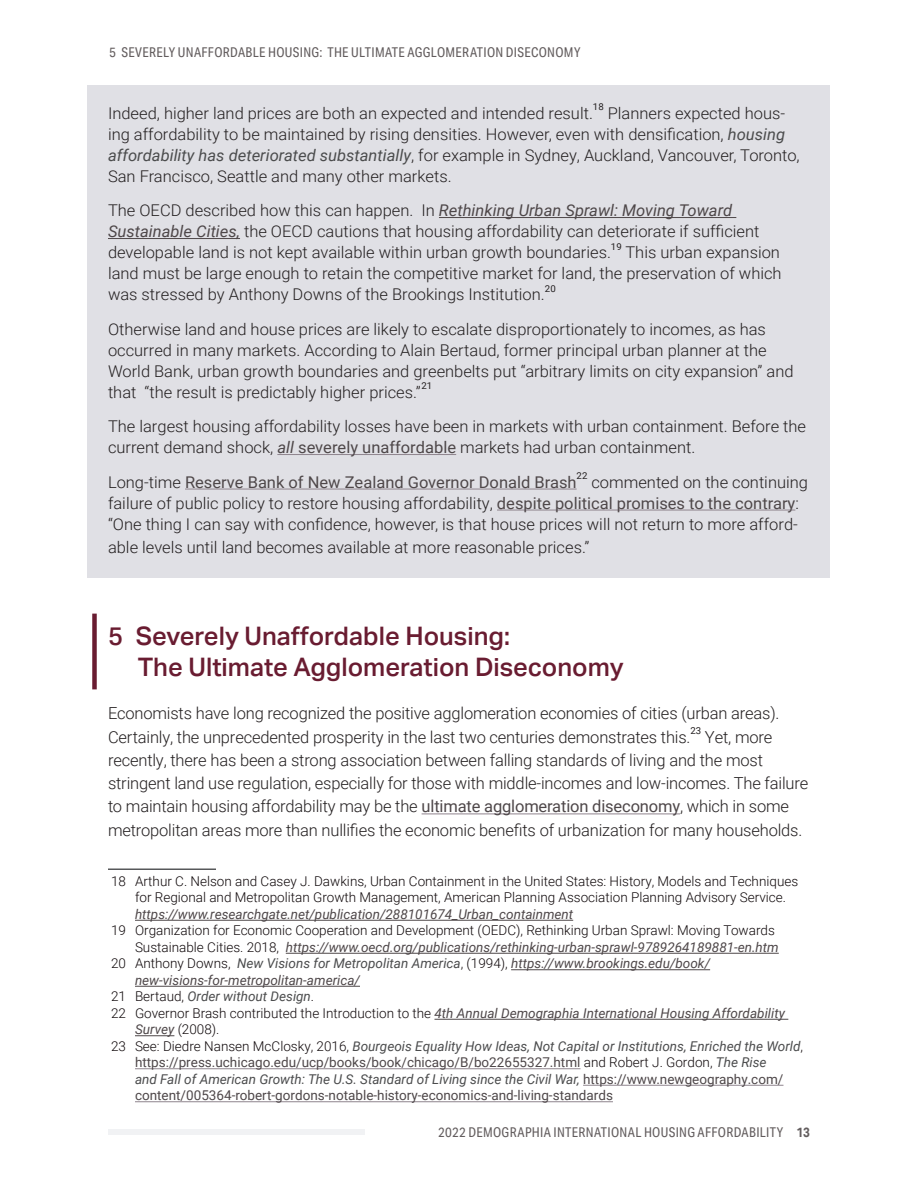
<style>
.page{position:relative;width:918px;height:1188px;background:#fff}
.page>*{position:absolute;margin:0;border:0;box-sizing:border-box;transform-origin:0 0}
.Section_Title{font:500 25.5px/30.6px "Aktiv Grotesk";color:#691c31}
.t1{font:300 16.5px/23.2px "Roboto";letter-spacing:-.01em;color:#231f20}
.t2{font:300 16.2px/21px "Roboto";color:#231f20}
.t3{font:16.2px "Roboto";color:#4e4749}
.Footnotes{font:300 13.5px/16.5px "Roboto";color:#0f080a}
.Footnotes-2{font:13.5px/16.5px "Roboto";color:#4e4749}
.Footnotes-3{font:italic 13.5px/16.5px "Roboto";color:#4e4749}
.t4{font:13.5px "Aktiv Grotesk Cd";letter-spacing:.025em;color:#635d5e}
.Footnotes-4{font:italic 13.5px "Roboto";color:#4b4c4d}
.t5{font:9.6px "Roboto";color:#231f20}
.t6{font:9.45px "Roboto";color:#231f20}
.s1{font-weight:400;font-style:italic;color:#4b4c4d}
.s2{font-weight:400;font-style:italic;color:#4e4749}
.s3{font-weight:400;color:#4e4749}
.s4{font-weight:300;color:#231f20}
.s5{font-weight:300;font-style:normal;color:#0f080a}
.s6{color:#4b4c4d}
.s7{font-weight:300;color:#0f080a}
.s8{font-style:italic;color:#4b4c4d}
.s9{font-weight:700}
</style>
<div class="page">
<div style="left:88px;top:85px;width:742px;height:493px;background:#e0e0e5"></div>
<div style="left:108px;top:1129px;width:256px;height:6px;background:#f1f2f4"></div>
<hr style="left:439px;top:217px;width:297px;height:1px;background:#4e4749">
<hr style="left:108px;top:238px;width:132px;height:1px;background:#4e4749">
<hr style="left:277px;top:454px;width:179px;height:1px;background:#8f848d">
<hr style="left:185px;top:489px;width:392px;height:1px;background:#8f848d">
<hr style="left:497px;top:510px;width:298px;height:1px;background:#8f848d">
<div style="left:92px;top:614px;width:5px;height:75px;background:#691c31"></div>
<hr style="left:422px;top:814px;width:258px;height:1px;background:#8f848d">
<hr style="left:108px;top:868px;width:108px;height:2px;background:#57585a">
<hr style="left:135px;top:920px;width:438px;height:1px;background:#4e4749">
<hr style="left:286px;top:953px;width:493px;height:1px;background:#4e4749">
<hr style="left:511px;top:969px;width:199px;height:1px;background:#4e4749">
<hr style="left:135px;top:986px;width:225px;height:1px;background:#4e4749">
<hr style="left:435px;top:1019px;width:353px;height:1px;background:#4e4749">
<hr style="left:135px;top:1035px;width:39px;height:1px;background:#4e4749">
<hr style="left:135px;top:1068px;width:445px;height:1px;background:#8f848d">
<hr style="left:583px;top:1085px;width:200px;height:1px;background:#8f848d">
<hr style="left:135px;top:1101px;width:478px;height:1px;background:#8f848d">
<p class="t4" style="left:109px;top:44px;width:41px">5 SEVERELY</p>
<p class="t4" style="left:178px;top:44px;width:17px">UNAFFORDABLE</p>
<p class="t4" style="left:268px;top:44px;width:17px">HOUSING</p>
<p class="t4" style="left:319px;top:44px;width:48px">: THE ULTIMATE</p>
<p class="t4" style="left:407px;top:44px;width:16px">AGGLOMERATION</p>
<p class="t4" style="left:506px;top:44px;width:17px">DISECONOMY</p>
<p class="t2" style="left:108px;top:102px;width:486px">Indeed, higher land prices are both an expected and intended result.</p>
<p class="t6" style="left:593px;top:100px;width:12px">18</p>
<p class="t2" style="left:108px;top:102px;width:693px;text-indent:500px">Planners expected hous&shy;ing affordability to be maintained by rising densities. However, even with densification, <span class="s1">housing affordability has deteriorated substantially</span>, for example in Sydney, Auckland, Vancouver, Toronto, San Francisco, Seattle and many other markets.</p>
<p class="t2" style="left:108px;top:199px;width:653px">The OECD described how this can happen. In <span class="s2">Rethinking Urban Sprawl: Moving Toward<br>Sustainable Cities,</span> the OECD cautions that housing affordability can deteriorate if sufficient developable land is not kept available within urban growth boundaries.</p>
<p class="t6" style="left:611px;top:240px;width:12px">19</p>
<p class="t2" style="left:108px;top:241px;width:675px;text-align:justify;text-indent:517px">This urban expansion land must be large enough to retain the competitive market for land, the preservation of which was stressed by Anthony Downs of the Brookings Institution.</p>
<p class="t6" style="left:545px;top:282px;width:12px">20</p>
<p class="t2" style="left:108px;top:318px;width:687px">Otherwise land and house prices are likely to escalate disproportionately to incomes, as has occurred in many markets. According to Alain Bertaud, former principal urban planner at the World Bank, urban growth boundaries and greenbelts put “arbitrary limits on city expansion” and that “the result is predictably higher prices.”</p>
<p class="t6" style="left:422px;top:379px;width:12px">21</p>
<p class="t2" style="left:108px;top:415px;width:700px">The largest housing affordability losses have been in markets with urban containment. Before the current demand shock, <span class="s2">all</span> <span class="s3">severely unaffordable</span> markets had urban containment.</p>
<p class="t3" style="left:108px;top:470px;width:470px"><span class="s4">Long-time</span> Reserve Bank of New Zealand Governor Donald Brash</p>
<p class="t6" style="left:577px;top:469px;width:12px">22</p>
<p class="t2" style="left:108px;top:471px;width:702px;text-indent:483px">commented on the continuing failure of public policy to restore housing affordability, <span class="s3">despite political promises to the contrary</span>: “One thing I can say with confidence, however, is that house prices will not return to more afford-</p>
<p class="t2" style="left:108px;top:536px;width:483px">able levels until land becomes available at more reasonable prices.”</p>
<p class="Section_Title" style="left:138px;top:621px;width:487px;text-indent:-30px">5 Severely Unaffordable Housing:<br>The Ultimate Agglomeration Diseconomy</p>
<p class="t1" style="left:108px;top:701px;width:673px">Economists have long recognized the positive agglomeration economies of cities (urban areas).<br>Certainly, the unprecedented prosperity in the last two centuries demonstrates this.</p>
<p class="t5" style="left:691px;top:724px;width:12px">23</p>
<p class="t1" style="left:108px;top:725px;width:702px;text-indent:597px">Yet, more recently, there has been a strong association between falling standards of living and the most stringent land use regulation, especially for those with middle-incomes and low-incomes. The failure to maintain housing affordability may be the <span class="s3">ultimate agglomeration diseconomy</span>, which in some metropolitan areas more than nullifies the economic benefits of urbanization for many households.</p>
<p class="Footnotes" style="left:135px;top:872px;width:665px;text-indent:-24px">18 Arthur C. Nelson and Casey J. Dawkins, Urban Containment in the United States: History, Models and Techniques for Regional and Metropolitan Growth Management, American Planning Association Planning Advisory Service. <span class="s2">https://www.researchgate.net/publication/288101674_Urban_containment</span></p>
<p class="Footnotes" style="left:111px;top:922px;width:669px;text-align:right">19 Organization for Economic Cooperation and Development (OEDC), Rethinking Urban Sprawl: Moving Towards<br>Sustainable Cities. 2018, <span class="s2">https://www.oecd.org/publications/rethinking-urban-sprawl-9789264189881-en.htm</span></p>
<p class="Footnotes-3" style="left:135px;top:955px;width:577px;text-indent:-24px"><span class="s5">20 Anthony Downs,</span> <span class="s6">New Visions for Metropolitan America</span><span class="s5">, (1994),</span> https://www.brookings.edu/book/ new-visions-for-metropolitan-america/</p>
<p class="Footnotes-4" style="left:111px;top:987px;width:205px"><span class="s5">21 Bertaud,</span> Order without Design<span class="s5">.</span></p>
<p class="Footnotes-3" style="left:135px;top:1004px;width:652px;text-indent:-24px"><span class="s5">22 Governor Brash contributed the Introduction to the</span> 4th Annual Demographia International Housing Affordability<br>Survey <span class="s5">(2008).</span></p>
<p class="Footnotes-2" style="left:135px;top:1037px;width:670px;text-indent:-24px"><span class="s7">23 See: Diedre Nansen McClosky, 2016,</span> <span class="s8">Bourgeois Equality How Ideas, Not Capital or Institutions, Enriched the World</span><span class="s7">, </span>https://press.uchicago.edu/ucp/books/book/chicago/B/bo22655327.html <span class="s7">and Robert J. Gordon,</span> <span class="s8">The Rise<br>and Fall of American Growth: The U.S. Standard of Living since the Civil War,</span> https://www.newgeography.com/ content/005364-robert-gordons-notable-history-economics-and-living-standards</p>
<p class="t4" style="left:438px;top:1124px;width:373px">2022 DEMOGRAPHIA INTERNATIONAL HOUSING AFFORDABILITY <span class="s9">13</span></p>
</div>
